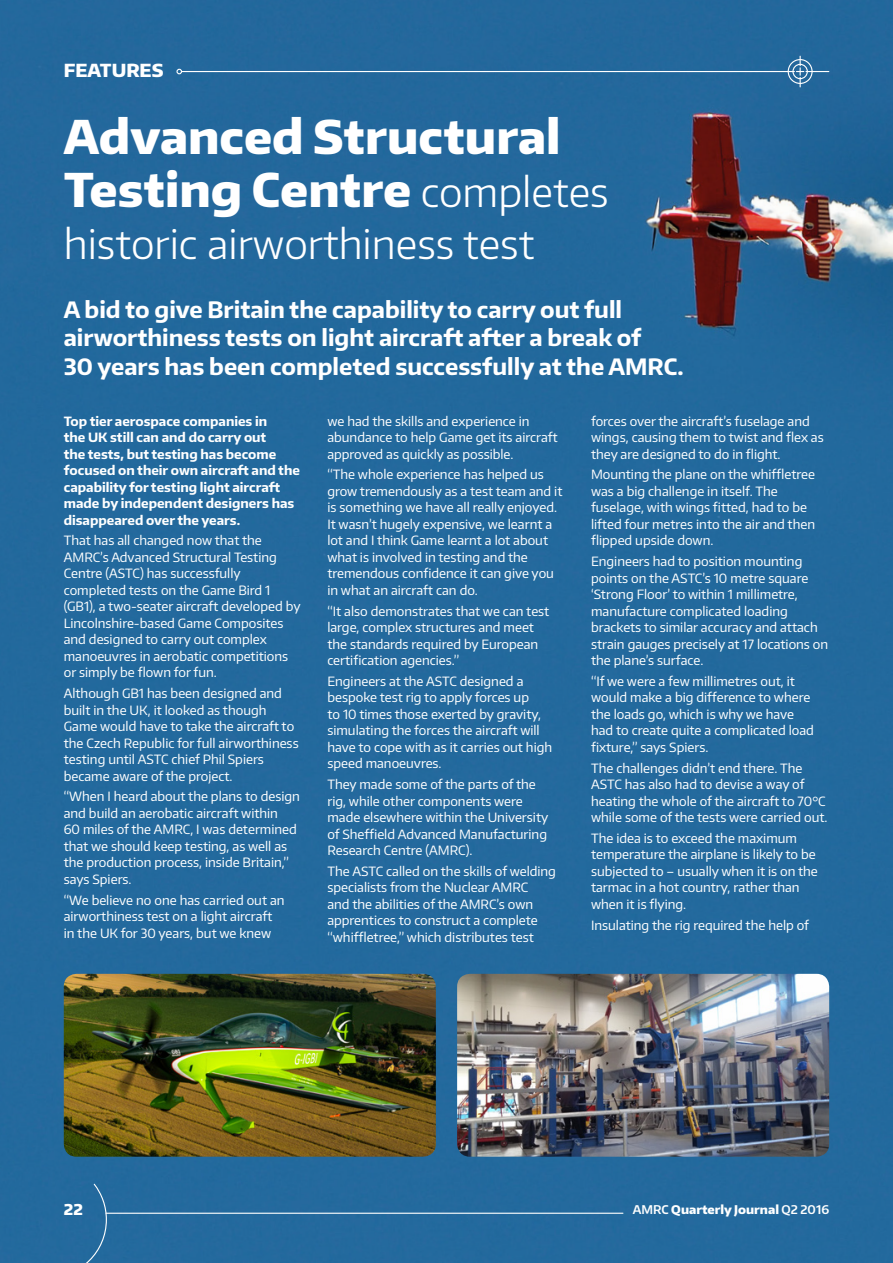
<style>
.page{position:relative;width:893px;height:1263px;background:#23699d}
.page>*{position:absolute;margin:0;border:0;box-sizing:border-box;transform-origin:0 0}
.t1{font:800 46.5px/52.5px "Encode Sans";color:#fff}
.t2{font:300 40.5px "Encode Sans";color:#fff}
.t3{font:700 22.5px/28.5px "Encode Sans";color:#fff}
.t4{font:800 18px "Encode Sans";color:#fff}
.t5{font:800 15px "Encode Sans";color:#fff}
.t6{font:12.75px/16.5px "Encode Sans";color:#fff}
.t7{font:700 12.75px/16.5px "Encode Sans";color:#fff}
.t8{font:800 12px "Encode Sans";color:#fff}
.s1{font-weight:300;font-size:40.5px}
.s2{font-weight:600}
</style>
<div class="page">
<img style="left:64px;top:974px;width:372px;height:183px">
<img style="left:457px;top:974px;width:372px;height:183px">
<hr style="left:182px;top:71px;width:612px;height:1px;background:#fff">
<svg style="left:176px;top:69px;width:6px;height:5px"></svg>
<div style="left:788px;top:59px;width:25px;height:25px;border:1px solid #fff;border-radius:50%"></div>
<div style="left:792px;top:64px;width:16px;height:15px;border:1px solid #fff;border-radius:50%"></div>
<svg style="left:796px;top:56px;width:33px;height:31px"></svg>
<hr style="left:106px;top:1213px;width:517px;height:1px;background:#fff">
<div style="left:47px;top:1183px;width:60px;height:80px;background:#23699d"></div>
<h3 class="t4" style="left:64px;top:58px;width:101px">FEATURES</h3>
<h1 class="t1" style="left:64px;top:109px;width:546px">Advanced Structural<br>Testing Centre <span class="s1">completes</span></h1>
<h2 class="t2" style="left:64px;top:217px;width:472px">historic airworthiness test</h2>
<h3 class="t3" style="left:64px;top:294px;width:621px">A bid to give Britain the capability to carry out full airworthiness tests on light aircraft after a break of<br>30 years has been completed successfully at the AMRC.</h3>
<p class="t7" style="left:64px;top:412px;width:238px">Top tier aerospace companies in<br>the UK still can and do carry out<br>the tests, but testing has become focused on their own aircraft and the capability for testing light aircraft made by independent designers has disappeared over the years.</p>
<p class="t6" style="left:64px;top:532px;width:238px">That has all changed now that the AMRC’s Advanced Structural Testing Centre (ASTC) has successfully completed tests on the Game Bird 1 (GB1), a two-seater aircraft developed by Lincolnshire-based Game Composites and designed to carry out complex manoeuvres in aerobatic competitions or simply be flown for fun.</p>
<p class="t6" style="left:64px;top:685px;width:236px">Although GB1 has been designed and built in the UK, it looked as though Game would have to take the aircraft to the Czech Republic for full airworthiness testing until ASTC chief Phil Spiers became aware of the project.</p>
<p class="t6" style="left:64px;top:788px;width:238px">“When I heard about the plans to design and build an aerobatic aircraft within<br>60 miles of the AMRC, I was determined that we should keep testing, as well as the production process, inside Britain,” says Spiers.</p>
<p class="t6" style="left:64px;top:891px;width:222px">“We believe no one has carried out an airworthiness test on a light aircraft in the UK for 30 years, but we knew</p>
<p class="t6" style="left:327px;top:412px;width:232px">we had the skills and experience in abundance to help Game get its aircraft approved as quickly as possible.</p>
<p class="t6" style="left:327px;top:466px;width:237px">“The whole experience has helped us grow tremendously as a test team and it is something we have all really enjoyed.<br>It wasn’t hugely expensive, we learnt a lot and I think Game learnt a lot about what is involved in testing and the tremendous confidence it can give you in what an aircraft can do.</p>
<p class="t6" style="left:327px;top:602px;width:223px">“It also demonstrates that we can test large, complex structures and meet the standards required by European certification agencies.”</p>
<p class="t6" style="left:327px;top:672px;width:226px">Engineers at the ASTC designed a bespoke test rig to apply forces up<br>to 10 times those exerted by gravity, simulating the forces the aircraft will have to cope with as it carries out high speed manoeuvres.</p>
<p class="t6" style="left:327px;top:776px;width:222px">They made some of the parts of the rig, while other components were made elsewhere within the University of Sheffield Advanced Manufacturing Research Centre (AMRC).</p>
<p class="t6" style="left:327px;top:862px;width:230px">The ASTC called on the skills of welding specialists from the Nuclear AMRC<br>and the abilities of the AMRC’s own apprentices to construct a complete “whiffletree,” which distributes test</p>
<p class="t6" style="left:591px;top:412px;width:234px">forces over the aircraft’s fuselage and wings, causing them to twist and flex as they are designed to do in flight.</p>
<p class="t6" style="left:591px;top:466px;width:225px">Mounting the plane on the whiffletree was a big challenge in itself. The fuselage, with wings fitted, had to be lifted four metres into the air and then flipped upside down.</p>
<p class="t6" style="left:591px;top:553px;width:239px">Engineers had to position mounting points on the ASTC’s 10 metre square ‘Strong Floor’ to within 1 millimetre, manufacture complicated loading brackets to similar accuracy and attach strain gauges precisely at 17 locations on the plane’s surface.</p>
<p class="t6" style="left:591px;top:672px;width:224px">“If we were a few millimetres out, it would make a big difference to where the loads go, which is why we have had to create quite a complicated load fixture,” says Spiers.</p>
<p class="t6" style="left:591px;top:759px;width:238px">The challenges didn’t end there. The ASTC has also had to devise a way of heating the whole of the aircraft to 70°C while some of the tests were carried out.</p>
<p class="t6" style="left:591px;top:829px;width:228px">The idea is to exceed the maximum temperature the airplane is likely to be subjected to – usually when it is on the tarmac in a hot country, rather than when it is flying.</p>
<p class="t6" style="left:591px;top:916px;width:220px">Insulating the rig required the help of</p>
<p class="t5" style="left:64px;top:1200px;width:21px">22</p>
<p class="t8" style="left:633px;top:1202px;width:198px"><span class="s2">AMRC</span> Quarterly Journal <span class="s2">Q2 2016</span></p>
</div>
